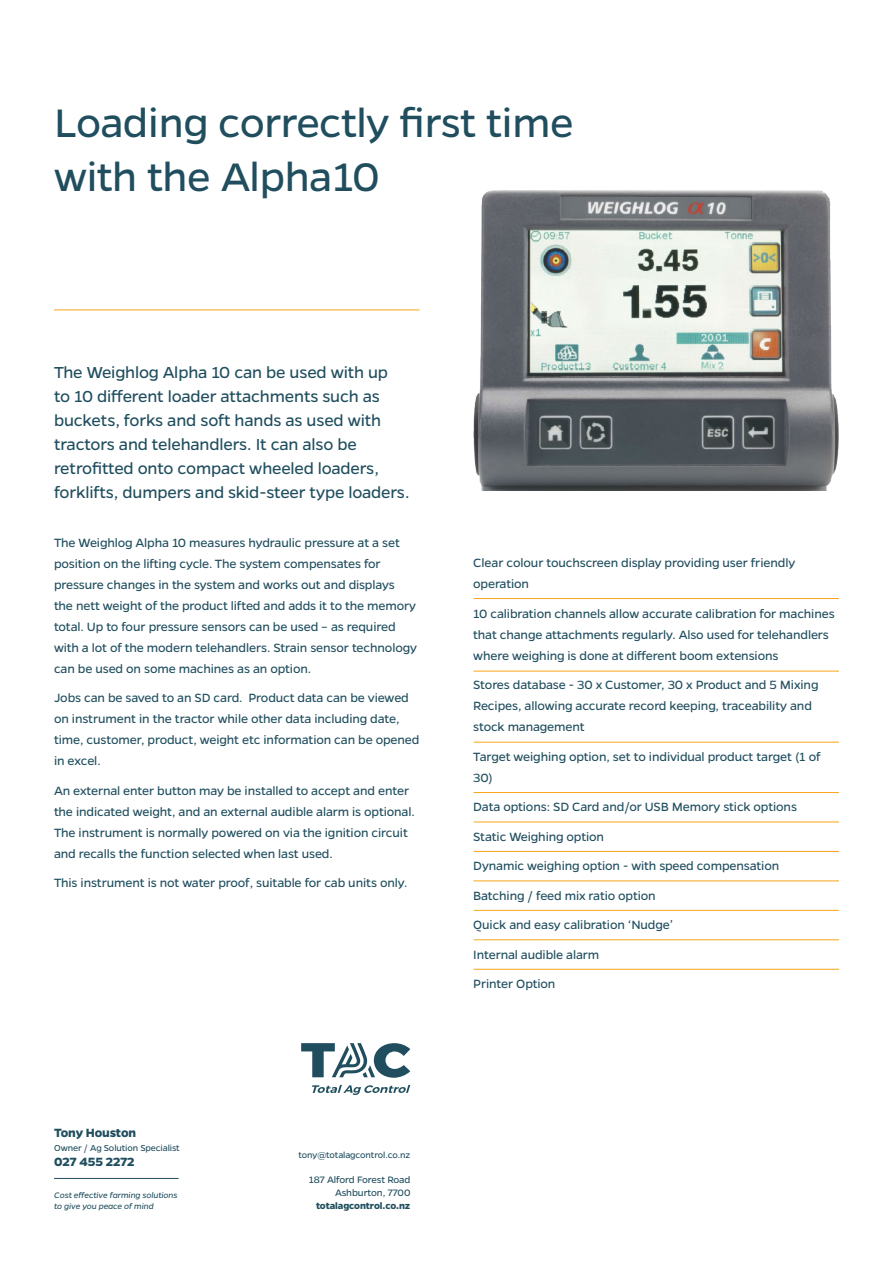
<style>
.page{position:relative;width:893px;height:1263px;background:#fff}
.page>*{position:absolute;margin:0;border:0;box-sizing:border-box;transform-origin:0 0}
.Small_Heading{font:45px/54px "Gentona";letter-spacing:-.01em;color:#204e5e}
.Body_copy_Caps{font:18px/24px "Gentona";letter-spacing:-.01em;color:#204e5e}
.Body_copy_Caps-2{font:13.5px/21px "Gentona";letter-spacing:-.01em;color:#204e5e}
.t1{font:700 13.5px "Gentona";letter-spacing:-.01em;color:#204e5e}
.t2{font:10.5px/12.8px "Gentona";letter-spacing:-.01em;color:#204e5e;text-align:right}
.t3{font:9.75px "Gentona";letter-spacing:-.01em;color:#204e5e}
.t4{font:italic 9px/11.2px "Gentona";letter-spacing:-.01em;color:#204e5e}
.s1{font-weight:700}
</style>
<div class="page">
<hr style="left:54px;top:310px;width:365px;height:1px;background:#f9a51b">
<svg style="left:301px;top:1043px;width:109px;height:35px"></svg>
<svg style="left:312px;top:1085px;width:98px;height:10px"></svg>
<hr style="left:54px;top:1178px;width:125px;height:1px;background:#204e5e">
<img style="left:473px;top:191px;width:366px;height:300px">
<hr style="left:473px;top:598px;width:366px;height:1px;background:#f9a51b">
<hr style="left:473px;top:671px;width:366px;height:1px;background:#f9a51b">
<hr style="left:473px;top:742px;width:366px;height:1px;background:#f9a51b">
<hr style="left:473px;top:792px;width:366px;height:1px;background:#f9a51b">
<hr style="left:473px;top:822px;width:366px;height:1px;background:#f9a51b">
<hr style="left:473px;top:851px;width:366px;height:1px;background:#f9a51b">
<hr style="left:473px;top:881px;width:366px;height:1px;background:#f9a51b">
<hr style="left:473px;top:910px;width:366px;height:1px;background:#f9a51b">
<hr style="left:473px;top:939px;width:366px;height:1px;background:#f9a51b">
<hr style="left:473px;top:969px;width:366px;height:1px;background:#f9a51b">
<p class="Small_Heading" style="left:54px;top:95px;width:521px">Loading correctly first time with the Alpha10</p>
<p class="Body_copy_Caps" style="left:54px;top:360px;width:357px">The Weighlog Alpha 10 can be used with up<br>to 10 different loader attachments such as buckets, forks and soft hands as used with tractors and telehandlers. It can also be retrofitted onto compact wheeled loaders, forklifts, dumpers and skid-steer type loaders.</p>
<p class="Body_copy_Caps-2" style="left:54px;top:532px;width:364px">The Weighlog Alpha 10 measures hydraulic pressure at a set position on the lifting cycle. The system compensates for pressure changes in the system and works out and displays the nett weight of the product lifted and adds it to the memory total. Up to four pressure sensors can be used – as required with a lot of the modern telehandlers. Strain sensor technology can be used on some machines as an option.</p>
<p class="Body_copy_Caps-2" style="left:54px;top:687px;width:367px">Jobs can be saved to an SD card. Product data can be viewed on instrument in the tractor while other data including date, time, customer, product, weight etc information can be opened in excel.</p>
<p class="Body_copy_Caps-2" style="left:54px;top:780px;width:362px">An external enter button may be installed to accept and enter the indicated weight, and an external audible alarm is optional.<br>The instrument is normally powered on via the ignition circuit and recalls the function selected when last used.</p>
<p class="Body_copy_Caps-2" style="left:54px;top:872px;width:355px">This instrument is not water proof, suitable for cab units only.</p>
<p class="Body_copy_Caps-2" style="left:473px;top:552px;width:323px">Clear colour touchscreen display providing user friendly operation</p>
<p class="Body_copy_Caps-2" style="left:473px;top:603px;width:363px">10 calibration channels allow accurate calibration for machines that change attachments regularly. Also used for telehandlers where weighing is done at different boom extensions</p>
<p class="Body_copy_Caps-2" style="left:473px;top:674px;width:347px">Stores database - 30 x Customer, 30 x Product and 5 Mixing<br>Recipes, allowing accurate record keeping, traceability and stock management</p>
<p class="Body_copy_Caps-2" style="left:473px;top:746px;width:349px">Target weighing option, set to individual product target (1 of<br>30)</p>
<p class="Body_copy_Caps-2" style="left:473px;top:796px;width:325px">Data options: SD Card and/or USB Memory stick options</p>
<p class="Body_copy_Caps-2" style="left:473px;top:826px;width:132px">Static Weighing option</p>
<p class="Body_copy_Caps-2" style="left:473px;top:855px;width:307px">Dynamic weighing option - with speed compensation</p>
<p class="Body_copy_Caps-2" style="left:473px;top:885px;width:184px">Batching / feed mix ratio option</p>
<p class="Body_copy_Caps-2" style="left:473px;top:914px;width:201px">Quick and easy calibration ‘Nudge’</p>
<p class="Body_copy_Caps-2" style="left:473px;top:944px;width:127px">Internal audible alarm</p>
<p class="Body_copy_Caps-2" style="left:473px;top:973px;width:84px">Printer Option</p>
<p class="t1" style="left:54px;top:1125px;width:83px">Tony Houston</p>
<p class="t3" style="left:54px;top:1142px;width:127px">Owner / Ag Solution Specialist</p>
<p class="t4" style="left:54px;top:1189px;width:125px">Cost effective farming solutions to give you peace of mind</p>
<p class="t1" style="left:54px;top:1154px;width:82px">027 455 2272</p>
<p class="t3" style="left:299px;top:1149px;width:113px">tony@totalagcontrol.co.nz</p>
<p class="t2" style="left:309px;top:1174px;width:103px">187 Alford Forest Road<br>Ashburton, 7700 <span class="s1">totalagcontrol.co.nz</span></p>
</div>
